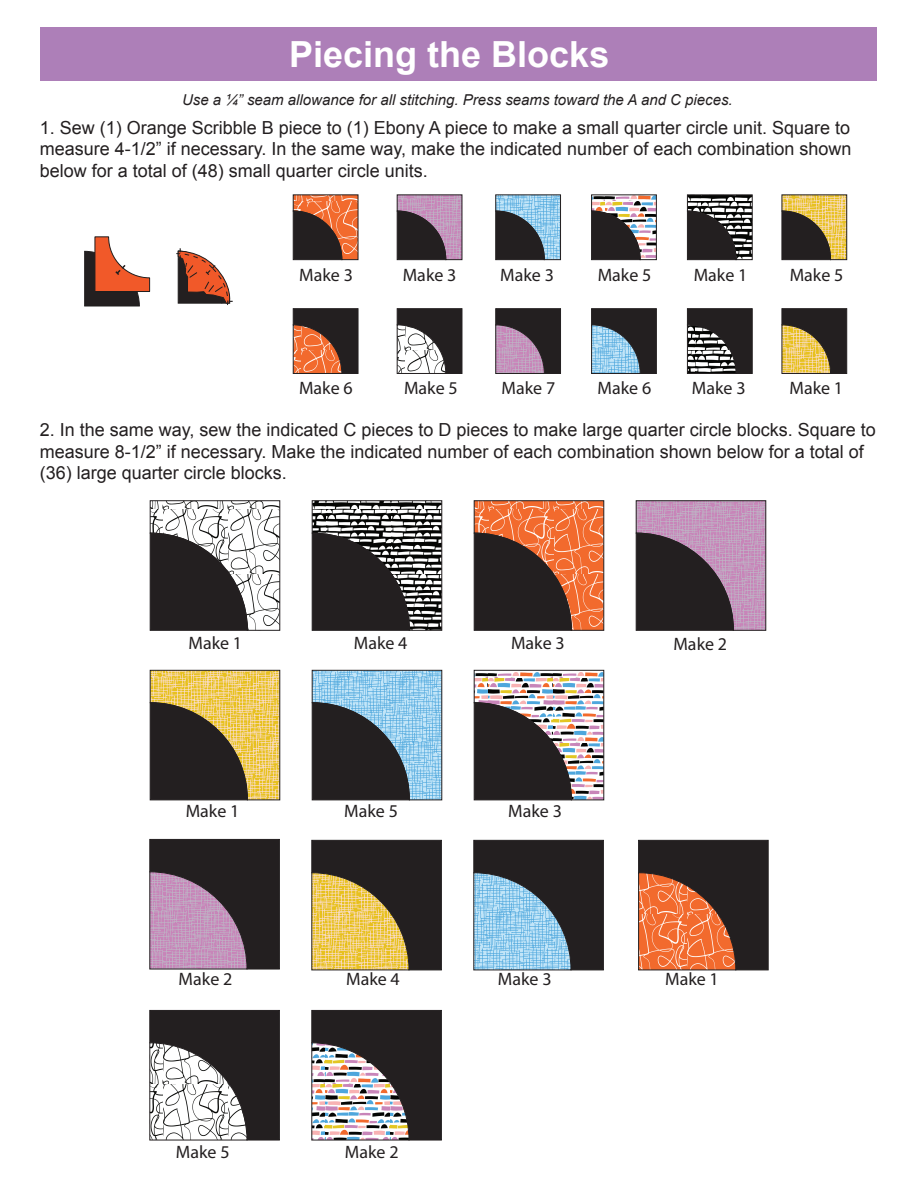
<style>
.page{position:relative;width:918px;height:1188px;background:#fff}
.page>*{position:absolute;margin:0;border:0;box-sizing:border-box;transform-origin:0 0}
.t1{font:700 36px "Arial";color:#fff}
.t2{font:18px/21.6px "Arial";color:#231f20;text-align:justify}
.t3{font:18px "Myriad Pro";color:#231f20}
.t4{font:italic 15px "Arial";color:#231f20}
</style>
<div class="page">
<div style="left:40px;top:27px;width:837px;height:54px;background:#ad7fb8"></div>
<svg style="left:176px;top:248px;width:57px;height:57px"></svg>
<svg style="left:84px;top:236px;width:66px;height:70px"></svg>
<svg style="left:473px;top:500px;width:132px;height:131px"></svg>
<svg style="left:473px;top:670px;width:132px;height:131px"></svg>
<svg style="left:149px;top:500px;width:132px;height:131px"></svg>
<svg style="left:311px;top:670px;width:132px;height:131px"></svg>
<svg style="left:149px;top:670px;width:132px;height:131px"></svg>
<svg style="left:311px;top:500px;width:132px;height:131px"></svg>
<svg style="left:635px;top:500px;width:132px;height:131px"></svg>
<svg style="left:292px;top:308px;width:67px;height:66px"></svg>
<svg style="left:292px;top:194px;width:67px;height:66px"></svg>
<svg style="left:396px;top:308px;width:67px;height:66px"></svg>
<svg style="left:495px;top:308px;width:66px;height:66px"></svg>
<svg style="left:396px;top:194px;width:67px;height:66px"></svg>
<svg style="left:591px;top:308px;width:66px;height:66px"></svg>
<svg style="left:495px;top:194px;width:66px;height:66px"></svg>
<svg style="left:687px;top:308px;width:66px;height:66px"></svg>
<svg style="left:781px;top:308px;width:66px;height:66px"></svg>
<svg style="left:591px;top:194px;width:66px;height:66px"></svg>
<svg style="left:687px;top:194px;width:66px;height:66px"></svg>
<svg style="left:781px;top:194px;width:66px;height:66px"></svg>
<svg style="left:311px;top:1010px;width:131px;height:131px"></svg>
<svg style="left:149px;top:1010px;width:131px;height:131px"></svg>
<svg style="left:149px;top:839px;width:131px;height:131px"></svg>
<svg style="left:473px;top:840px;width:131px;height:131px"></svg>
<svg style="left:638px;top:840px;width:131px;height:131px"></svg>
<svg style="left:311px;top:840px;width:131px;height:131px"></svg>
<h1 class="t1" style="left:289px;top:31px;width:322px">Piecing the Blocks</h1>
<p class="t4" style="left:182px;top:90px;width:552px">Use a ¼” seam allowance for all stitching. Press seams toward the A and C pieces.</p>
<p class="t2" style="left:40px;top:117px;width:813px">1. Sew (1) Orange Scribble B piece to (1) Ebony A piece to make a small quarter circle unit. Square to measure 4-1/2” if necessary. In the same way, make the indicated number of each combination shown below for a total of (48) small quarter circle units.</p>
<p class="t3" style="left:299px;top:264px;width:55px">Make 3</p>
<p class="t3" style="left:403px;top:264px;width:55px">Make 3</p>
<p class="t3" style="left:500px;top:264px;width:55px">Make 3</p>
<p class="t3" style="left:598px;top:264px;width:55px">Make 5</p>
<p class="t3" style="left:694px;top:264px;width:55px">Make 1</p>
<p class="t3" style="left:790px;top:264px;width:55px">Make 5</p>
<p class="t3" style="left:299px;top:377px;width:55px">Make 6</p>
<p class="t3" style="left:404px;top:377px;width:55px">Make 5</p>
<p class="t3" style="left:501px;top:377px;width:55px">Make 7</p>
<p class="t3" style="left:597px;top:377px;width:55px">Make 6</p>
<p class="t3" style="left:692px;top:377px;width:55px">Make 3</p>
<p class="t3" style="left:789px;top:377px;width:55px">Make 1</p>
<p class="t2" style="left:40px;top:419px;width:838px;text-align:left">2. In the same way, sew the indicated C pieces to D pieces to make large quarter circle blocks. Square to measure 8-1/2” if necessary. Make the indicated number of each combination shown below for a total of (36) large quarter circle blocks.</p>
<p class="t3" style="left:188px;top:632px;width:55px">Make 1</p>
<p class="t3" style="left:354px;top:632px;width:55px">Make 4</p>
<p class="t3" style="left:511px;top:632px;width:55px">Make 3</p>
<p class="t3" style="left:673px;top:633px;width:55px">Make 2</p>
<p class="t3" style="left:186px;top:800px;width:55px">Make 1</p>
<p class="t3" style="left:344px;top:800px;width:55px">Make 5</p>
<p class="t3" style="left:508px;top:800px;width:55px">Make 3</p>
<p class="t3" style="left:179px;top:968px;width:55px">Make 2</p>
<p class="t3" style="left:346px;top:968px;width:55px">Make 4</p>
<p class="t3" style="left:498px;top:968px;width:55px">Make 3</p>
<p class="t3" style="left:176px;top:1141px;width:55px">Make 5</p>
<p class="t3" style="left:345px;top:1141px;width:55px">Make 2</p>
<p class="t3" style="left:665px;top:968px;width:55px">Make 1</p>
</div>
